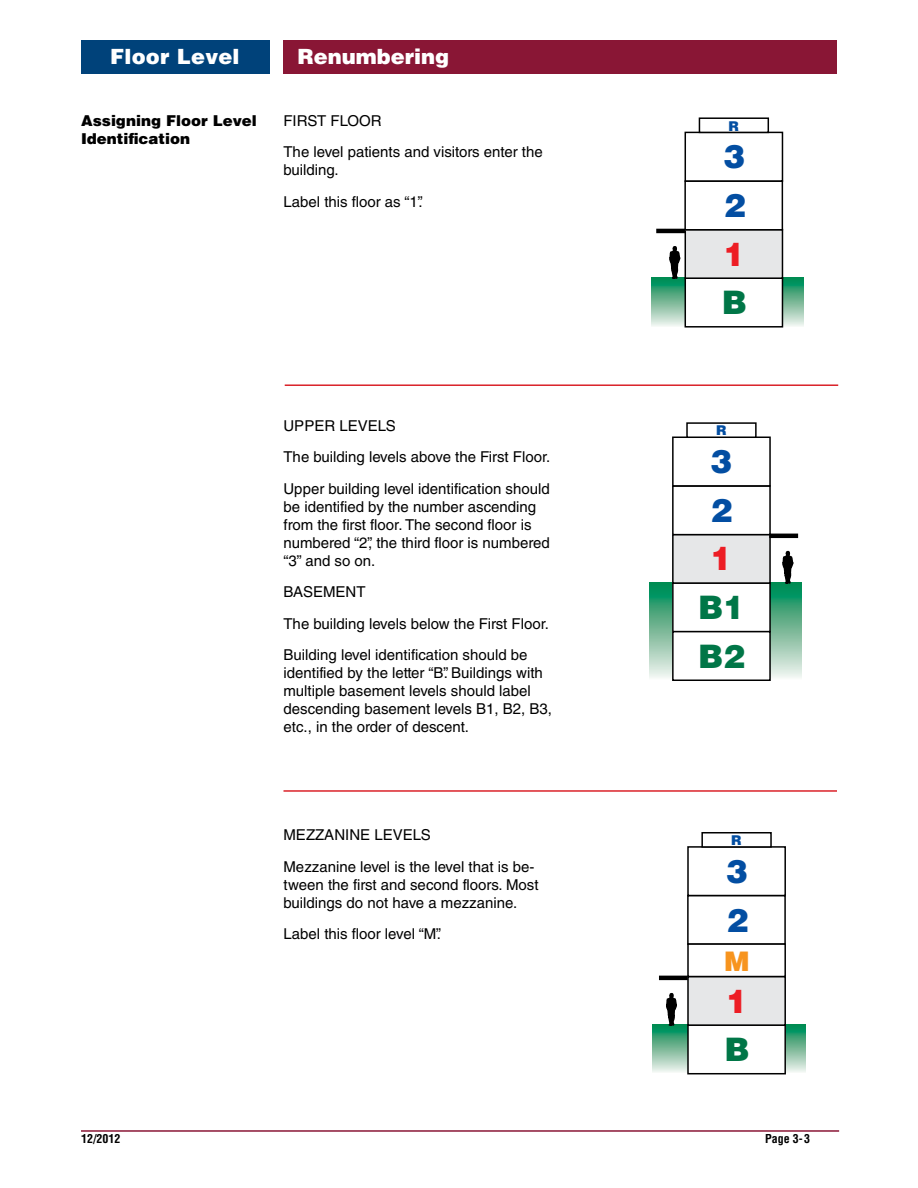
<style>
.page{position:relative;width:918px;height:1188px;background:#fff}
.page>*{position:absolute;margin:0;border:0;box-sizing:border-box;transform-origin:0 0}
.t1{font:900 32.4px "Helvetica LT Std";color:#007647}
.t2{font:900 32.4px "Helvetica LT Std";color:#034ea2}
.t3{font:900 32.4px "Helvetica LT Std";color:#ed1d24}
.t4{font:900 27px "Helvetica LT Std";color:#f7941e}
.t5{font:900 21px "Helvetica LT Std";color:#fff}
.t6{font:15px/31.5px "Helvetica LT Std";color:#000}
.t7{font:900 15px/18px "Helvetica LT Std";color:#000}
.t8{font:900 13.5px "Helvetica LT Std";color:#034ea2}
.t9{font:700 condensed 12px "Helvetica LT Std";color:#000}
</style>
<div class="page">
<div style="left:284px;top:40px;width:553px;height:34px;background:#891635"></div>
<hr style="left:81px;top:1130px;width:758px;height:2px;background:#891635">
<div style="left:81px;top:40px;width:189px;height:34px;background:#00427a"></div>
<svg style="left:651px;top:277px;width:153px;height:50px;background:#79ba9c"></svg>
<svg style="left:669px;top:246px;width:12px;height:69px"></svg>
<div style="left:685px;top:278px;width:97px;height:49px;background:#fff"></div>
<div style="left:685px;top:277px;width:98px;height:51px;border:2px solid #000"></div>
<div style="left:685px;top:230px;width:97px;height:48px;background:#e6e7e8"></div>
<div style="left:685px;top:229px;width:98px;height:50px;border:2px solid #000"></div>
<div style="left:684px;top:180px;width:99px;height:51px;border:2px solid #000"></div>
<div style="left:685px;top:132px;width:98px;height:50px;border:2px solid #000"></div>
<div style="left:699px;top:117px;width:70px;height:16px;border:2px solid #000"></div>
<hr style="left:656px;top:229px;width:29px;height:4px;background:#000">
<svg style="left:649px;top:582px;width:153px;height:96px;background:#7bbd9f"></svg>
<svg style="left:782px;top:550px;width:12px;height:69px"></svg>
<div style="left:673px;top:583px;width:97px;height:49px;background:#fff"></div>
<div style="left:672px;top:582px;width:99px;height:50px;border:2px solid #000"></div>
<div style="left:673px;top:534px;width:97px;height:49px;background:#e6e7e8"></div>
<div style="left:672px;top:534px;width:99px;height:50px;border:2px solid #000"></div>
<div style="left:672px;top:485px;width:99px;height:50px;border:2px solid #000"></div>
<div style="left:672px;top:437px;width:99px;height:50px;border:2px solid #000"></div>
<div style="left:686px;top:422px;width:71px;height:16px;border:2px solid #000"></div>
<hr style="left:769px;top:534px;width:29px;height:4px;background:#000">
<div style="left:673px;top:632px;width:97px;height:48px;background:#fff"></div>
<div style="left:672px;top:631px;width:99px;height:50px;border:2px solid #000"></div>
<svg style="left:678px;top:1024px;width:128px;height:48px"></svg>
<svg style="left:652px;top:992px;width:26px;height:80px"></svg>
<div style="left:688px;top:1025px;width:97px;height:49px;background:#fff"></div>
<div style="left:687px;top:1024px;width:99px;height:50px;border:2px solid #000"></div>
<div style="left:688px;top:977px;width:97px;height:48px;background:#e6e7e8"></div>
<div style="left:687px;top:976px;width:99px;height:50px;border:2px solid #000"></div>
<div style="left:687px;top:895px;width:99px;height:50px;border:2px solid #000"></div>
<div style="left:687px;top:846px;width:99px;height:50px;border:2px solid #000"></div>
<div style="left:701px;top:832px;width:71px;height:16px;border:2px solid #000"></div>
<hr style="left:659px;top:976px;width:29px;height:4px;background:#000">
<div style="left:687px;top:943px;width:99px;height:34px;border:2px solid #000"></div>
<hr style="left:285px;top:384px;width:553px;height:2px;background:#da2128">
<hr style="left:284px;top:790px;width:553px;height:2px;background:#da2128">
<h3 class="t5" style="left:110px;top:43px;width:131px">Floor Level</h3>
<h3 class="t5" style="left:298px;top:43px;width:153px">Renumbering</h3>
<p class="t7" style="left:81px;top:111px;width:177px">Assigning Floor Level<br>Identification</p>
<p class="t6" style="left:284px;top:104px;width:261px">FIRST FLOOR<br>The level patients and visitors enter the</p>
<p class="t6" style="left:284px;top:154px;width:141px">building.<br>Label this floor as “1”.</p>
<p class="t6" style="left:284px;top:410px;width:268px">UPPER LEVELS<br>The building levels above the First Floor.<br>Upper building level identification should</p>
<p class="t6" style="left:284px;top:498px;width:268px;line-height:18px">be identified by the number ascending from the first floor. The second floor is numbered “2”, the third floor is numbered “3” and so on.</p>
<p class="t6" style="left:284px;top:576px;width:267px">BASEMENT<br>The building levels below the First Floor.<br>Building level identification should be</p>
<p class="t6" style="left:284px;top:664px;width:270px;line-height:18px">identified by the letter “B”. Buildings with multiple basement levels should label descending basement levels B1, B2, B3, etc., in the order of descent.</p>
<p class="t6" style="left:284px;top:819px;width:252px">MEZZANINE LEVELS<br>Mezzanine level is the level that is be-</p>
<p class="t6" style="left:284px;top:875px;width:257px;line-height:18px">tween the first and second floors. Most buildings do not have a mezzanine.</p>
<p class="t6" style="left:284px;top:918px;width:159px">Label this floor level “M”.</p>
<p class="t8" style="left:728px;top:117px;width:12px">R</p>
<h1 class="t2" style="left:724px;top:136px;width:23px">3</h1>
<h1 class="t2" style="left:724px;top:184px;width:23px">2</h1>
<h1 class="t3" style="left:724px;top:233px;width:23px">1</h1>
<h1 class="t1" style="left:722px;top:281px;width:27px">B</h1>
<p class="t8" style="left:716px;top:422px;width:12px">R</p>
<h1 class="t2" style="left:711px;top:440px;width:23px">3</h1>
<h1 class="t2" style="left:711px;top:489px;width:23px">2</h1>
<h1 class="t3" style="left:711px;top:538px;width:23px">1</h1>
<h1 class="t1" style="left:698px;top:586px;width:48px">B1</h1>
<h1 class="t1" style="left:698px;top:635px;width:48px">B2</h1>
<p class="t8" style="left:731px;top:831px;width:12px">R</p>
<h1 class="t2" style="left:726px;top:850px;width:23px">3</h1>
<h1 class="t2" style="left:726px;top:899px;width:23px">2</h1>
<h2 class="t4" style="left:724px;top:944px;width:27px">M</h2>
<h1 class="t3" style="left:726px;top:980px;width:23px">1</h1>
<h1 class="t1" style="left:724px;top:1028px;width:27px">B</h1>
<p class="t9" style="left:81px;top:1131px;width:41px">12/2012</p>
<p class="t9" style="left:765px;top:1131px;width:46px">Page 3-3</p>
</div>
